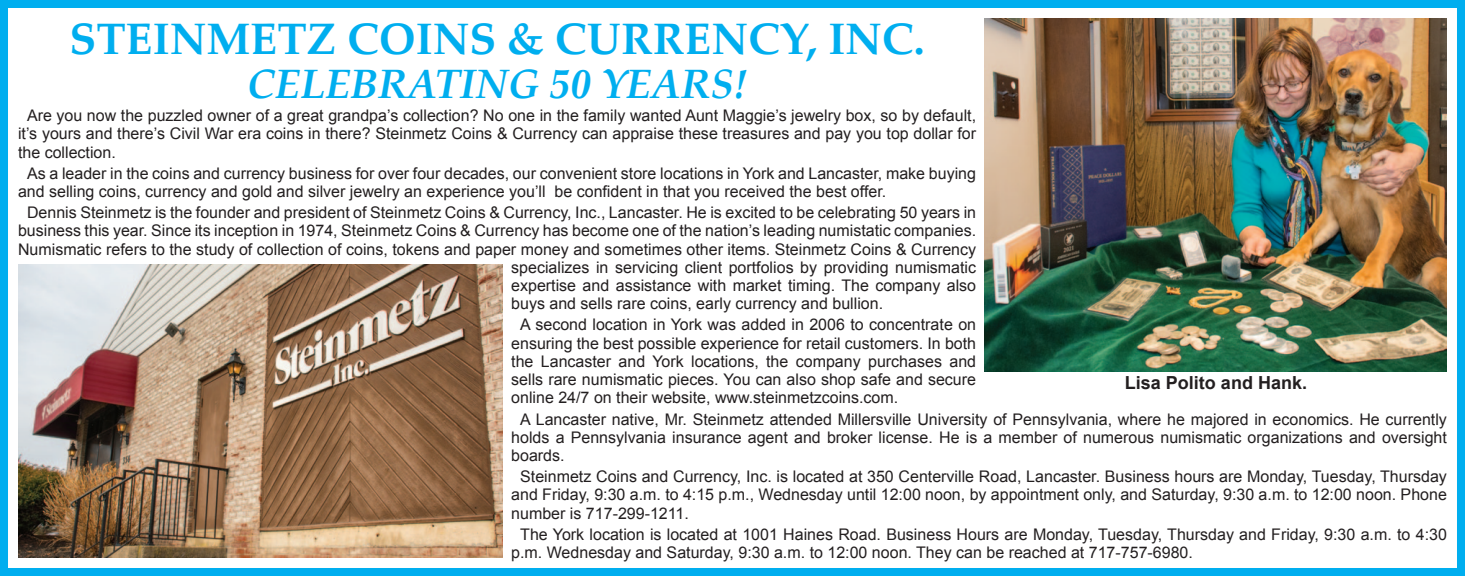
<style>
.page{position:relative;width:1465px;height:576px;background:#fff}
.page>*{position:absolute;margin:0;border:0;box-sizing:border-box;transform-origin:0 0}
.t1{font:700 44px "Palatino";color:#00aeef}
.t2{font:italic 700 41px "Palatino";color:#00aeef}
.t3{font:700 18px "Arial";color:#231f20}
.t4{font:16px/18.2px "Arial";color:#231f20;text-align:justify}
</style>
<div class="page">
<div style="left:0;top:0;width:1464px;height:576px;border:8px solid #00aeef"></div>
<img style="left:984px;top:18px;width:462px;height:353px">
<img style="left:18px;top:265px;width:484px;height:293px">
<p class="t1" style="left:69px;top:12px;width:856px">STEINMETZ COINS &amp; CURRENCY, INC.</p>
<p class="t2" style="left:247px;top:59px;width:501px">CELEBRATING 50 YEARS!</p>
<p class="t4" style="left:18px;top:107px;width:959px;text-indent:9px">Are you now the puzzled owner of a great grandpa’s collection? No one in the family wanted Aunt Maggie’s jewelry box, so by default, it’s yours and there’s Civil War era coins in there? Steinmetz Coins &amp; Currency can appraise these treasures and pay you top dollar for the collection.</p>
<p class="t4" style="left:18px;top:164px;width:959px;text-indent:9px">As a leader in the coins and currency business for over four decades, our convenient store locations in York and Lancaster, make buying and selling coins, currency and gold and silver jewelry an experience you’ll be confident in that you received the best offer.</p>
<p class="t4" style="left:27px;top:204px;width:950px">Dennis Steinmetz is the founder and president of Steinmetz Coins &amp; Currency, Inc., Lancaster. He is excited to be celebrating 50 years in</p>
<p class="t4" style="left:18px;top:222px;width:959px">business this year. Since its inception in 1974, Steinmetz Coins &amp; Currency has become one of the nation’s leading numistatic companies.</p>
<p class="t4" style="left:18px;top:240px;width:959px">Numismatic refers to the study of collection of coins, tokens and paper money and sometimes other items. Steinmetz Coins &amp; Currency</p>
<p class="t4" style="left:511px;top:258px;width:466px">specializes in servicing client portfolios by providing numismatic</p>
<p class="t4" style="left:511px;top:277px;width:466px">expertise and assistance with market timing. The company also</p>
<p class="t4" style="left:511px;top:295px;width:373px">buys and sells rare coins, early currency and bullion.</p>
<p class="t4" style="left:511px;top:316px;width:466px;text-indent:9px">A second location in York was added in 2006 to concentrate on ensuring the best possible experience for retail customers. In both the Lancaster and York locations, the company purchases and sells rare numismatic pieces. You can also shop safe and secure online 24/7 on their website, www.steinmetzcoins.com.</p>
<p class="t4" style="left:511px;top:410px;width:937px;text-indent:9px">A Lancaster native, Mr. Steinmetz attended Millersville University of Pennsylvania, where he majored in economics. He currently holds a Pennsylvania insurance agent and broker license. He is a member of numerous numismatic organizations and oversight boards.</p>
<p class="t4" style="left:511px;top:468px;width:937px;text-indent:9px">Steinmetz Coins and Currency, Inc. is located at 350 Centerville Road, Lancaster. Business hours are Monday, Tuesday, Thursday and Friday, 9:30 a.m. to 4:15 p.m., Wednesday until 12:00 noon, by appointment only, and Saturday, 9:30 a.m. to 12:00 noon. Phone number is 717-299-1211.</p>
<p class="t4" style="left:511px;top:525px;width:937px;text-indent:9px">The York location is located at 1001 Haines Road. Business Hours are Monday, Tuesday, Thursday and Friday, 9:30 a.m. to 4:30 p.m. Wednesday and Saturday, 9:30 a.m. to 12:00 noon. They can be reached at 717-757-6980.</p>
<p class="t3" style="left:1124px;top:371px;width:184px">Lisa Polito and Hank.</p>
</div>
